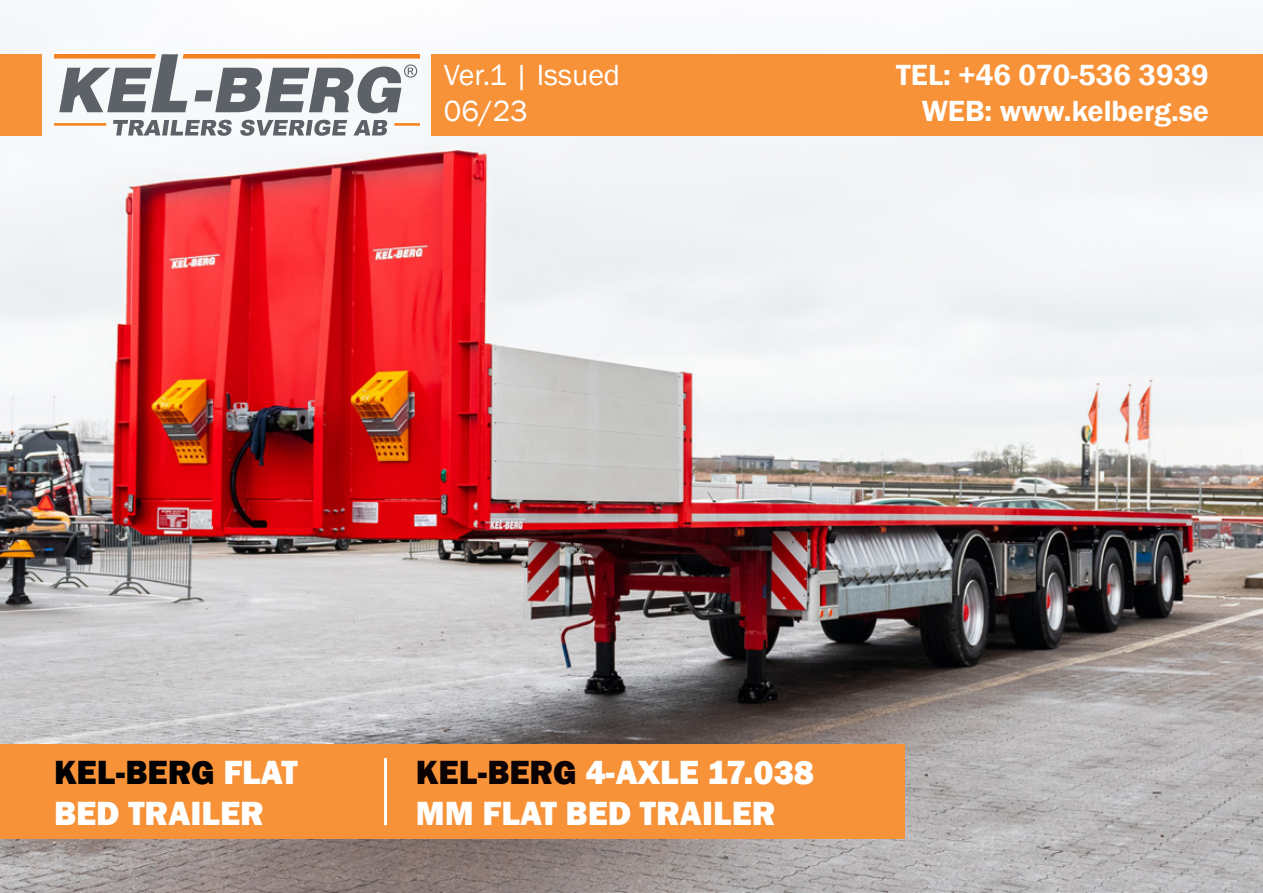
<style>
.page{position:relative;width:1263px;height:893px;background:#fff}
.page>*{position:absolute;margin:0;border:0;box-sizing:border-box;transform-origin:0 0}
.Front_Cover{font:800 34.5px/41.4px "Franklin Gothic";color:#fff}
.Front_Cover-2{font:600 30px "Franklin Gothic";color:#fff}
.t1{font:30px "Franklin Gothic";color:#fff}
.s1{color:#000001}
.s2{color:#0b0002}
</style>
<div class="page">
<img style="left:0;top:46px;width:1263px;height:847px">
<div style="left:432px;top:54px;width:831px;height:82px;background:#f79239"></div>
<div style="left:0;top:744px;width:904px;height:95px;background:#f79239"></div>
<div style="left:0;top:54px;width:42px;height:82px;background:#f79239"></div>
<div style="left:384px;top:758px;width:3px;height:67px;border:2px solid #fff"></div>
<svg style="left:54px;top:54px;width:365px;height:59px"></svg>
<svg style="left:113px;top:120px;width:119px;height:16px"></svg>
<svg style="left:240px;top:120px;width:107px;height:16px"></svg>
<svg style="left:353px;top:120px;width:34px;height:16px"></svg>
<hr style="left:394px;top:123px;width:25px;height:3px;background:#f58220">
<svg style="left:54px;top:123px;width:52px;height:3px"></svg>
<p class="t1" style="left:444px;top:57px;width:178px">Ver.1 | Issued</p>
<p class="t1" style="left:444px;top:93px;width:85px">06/23</p>
<p class="Front_Cover-2" style="left:896px;top:57px;width:314px">TEL: +46 070-536 3939</p>
<p class="Front_Cover-2" style="left:922px;top:93px;width:289px">WEB: www.kelberg.se</p>
<p class="Front_Cover" style="left:54px;top:751px;width:245px"><span class="s1">KEL-BERG</span> FLAT<br>BED TRAILER</p>
<p class="Front_Cover" style="left:416px;top:751px;width:400px"><span class="s2">KEL-BERG</span> 4-AXLE 17.038<br>MM FLAT BED TRAILER</p>
</div>
